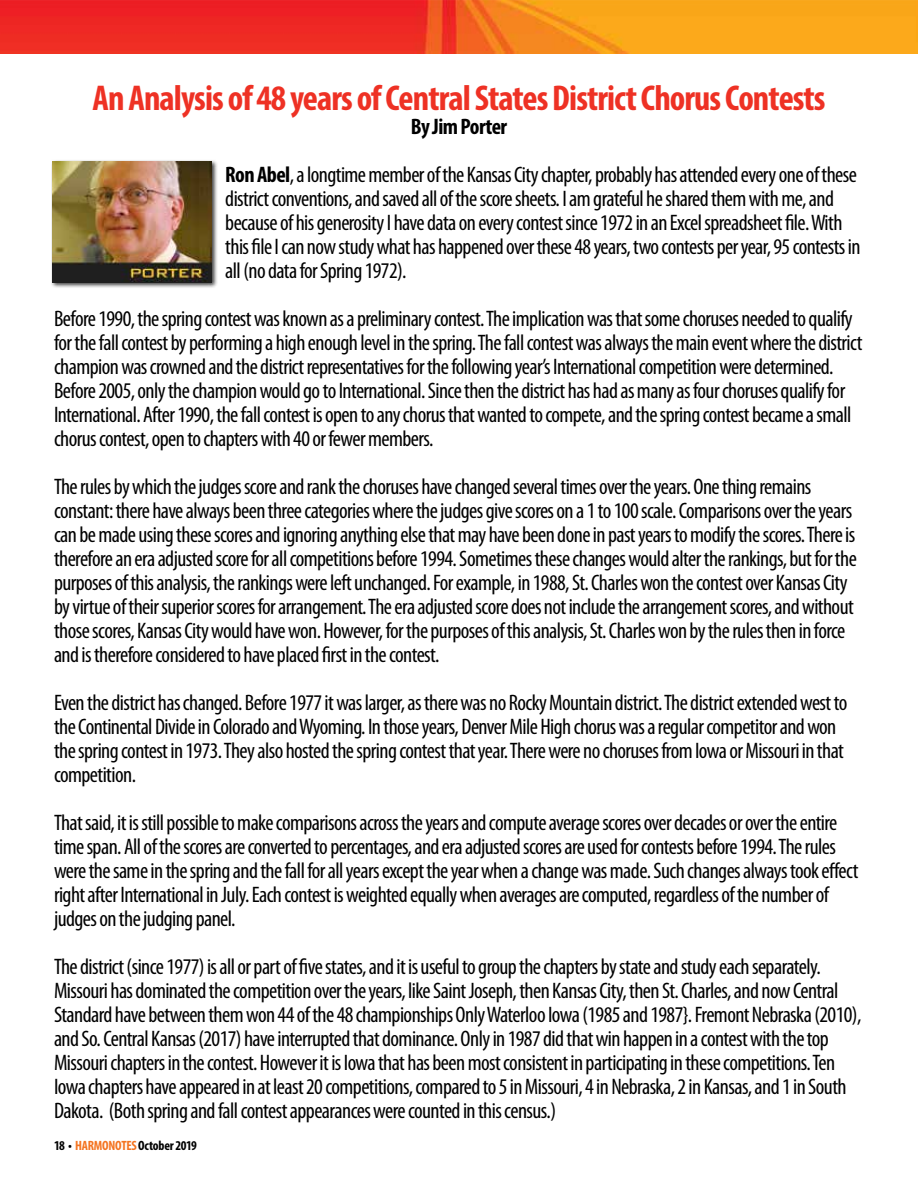
<style>
.page{position:relative;width:918px;height:1188px;background:#fff}
.page>*{position:absolute;margin:0;border:0;box-sizing:border-box;transform-origin:0 0}
.t1{font:700 condensed 36px "Myriad Pro";letter-spacing:-.025em;color:#ee3124}
.t2{font:condensed 22.5px/24px "Myriad Pro";letter-spacing:-.025em;color:#000}
.t3{font:700 condensed 13.5px "Myriad Pro";letter-spacing:-.02em;color:#000}
.s1{font-weight:700}
.s2{color:#f47421}
</style>
<div class="page">
<img style="left:0;top:0;width:918px;height:54px">
<div style="left:51px;top:159px;width:166px;height:130px;background:#000;opacity:.75"></div>
<img style="left:52px;top:161px;width:160px;height:122px">
<h1 class="t1" style="left:92px;top:75px;width:735px">An Analysis of 48 years of Central States District Chorus Contests</h1>
<p class="t2" style="left:225px;top:102px;width:633px;line-height:48px;text-indent:185px"><span class="s1">By Jim Porter<br>Ron Abel</span>, a longtime member of the Kansas City chapter, probably has attended every one of these</p>
<p class="t2" style="left:225px;top:186px;width:637px">district conventions, and saved all of the score sheets. I am grateful he shared them with me, and because of his generosity I have data on every contest since 1972 in an Excel spreadsheet file. With this file I can now study what has happened over these 48 years, two contests per year, 95 contests in all (no data for Spring 1972).</p>
<p class="t2" style="left:54px;top:306px;width:810px">Before 1990, the spring contest was known as a preliminary contest. The implication was that some choruses needed to qualify for the fall contest by performing a high enough level in the spring. The fall contest was always the main event where the district champion was crowned and the district representatives for the following year’s International competition were determined.<br>Before 2005, only the champion would go to International. Since then the district has had as many as four choruses qualify for International. After 1990, the fall contest is open to any chorus that wanted to compete, and the spring contest became a small chorus contest, open to chapters with 40 or fewer members.</p>
<p class="t2" style="left:54px;top:474px;width:804px">The rules by which the judges score and rank the choruses have changed several times over the years. One thing remains constant: there have always been three categories where the judges give scores on a 1 to 100 scale. Comparisons over the years can be made using these scores and ignoring anything else that may have been done in past years to modify the scores. There is therefore an era adjusted score for all competitions before 1994. Sometimes these changes would alter the rankings, but for the purposes of this analysis, the rankings were left unchanged. For example, in 1988, St. Charles won the contest over Kansas City by virtue of their superior scores for arrangement. The era adjusted score does not include the arrangement scores, and without those scores, Kansas City would have won. However, for the purposes of this analysis, St. Charles won by the rules then in force and is therefore considered to have placed first in the contest.</p>
<p class="t2" style="left:54px;top:690px;width:795px">Even the district has changed. Before 1977 it was larger, as there was no Rocky Mountain district. The district extended west to the Continental Divide in Colorado and Wyoming. In those years, Denver Mile High chorus was a regular competitor and won the spring contest in 1973. They also hosted the spring contest that year. There were no choruses from Iowa or Missouri in that competition.</p>
<p class="t2" style="left:54px;top:810px;width:806px">That said, it is still possible to make comparisons across the years and compute average scores over decades or over the entire time span. All of the scores are converted to percentages, and era adjusted scores are used for contests before 1994. The rules were the same in the spring and the fall for all years except the year when a change was made. Such changes always took effect right after International in July. Each contest is weighted equally when averages are computed, regardless of the number of judges on the judging panel.</p>
<p class="t2" style="left:54px;top:954px;width:809px">The district (since 1977) is all or part of five states, and it is useful to group the chapters by state and study each separately.<br>Missouri has dominated the competition over the years, like Saint Joseph, then Kansas City, then St. Charles, and now Central Standard have between them won 44 of the 48 championships Only Waterloo Iowa (1985 and 1987}. Fremont Nebraska (2010), and So. Central Kansas (2017) have interrupted that dominance. Only in 1987 did that win happen in a contest with the top Missouri chapters in the contest. However it is Iowa that has been most consistent in participating in these competitions. Ten Iowa chapters have appeared in at least 20 competitions, compared to 5 in Missouri, 4 in Nebraska, 2 in Kansas, and 1 in South Dakota. (Both spring and fall contest appearances were counted in this census.)</p>
<p class="t3" style="left:54px;top:1137px;width:144px">18 • <span class="s2">HARMONOTES</span> October 2019</p>
</div>
